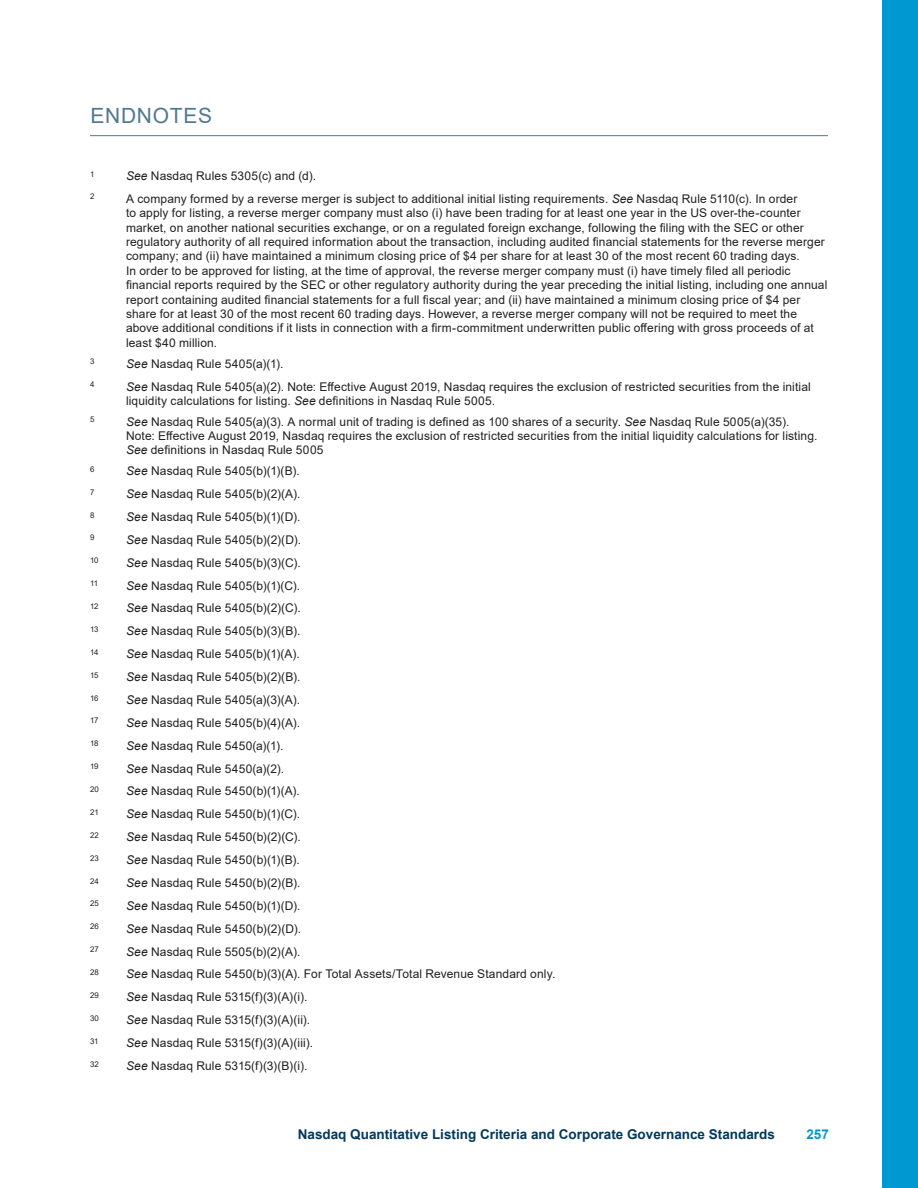
<style>
.page{position:relative;width:918px;height:1188px;background:#fff}
.page>*{position:absolute;margin:0;border:0;box-sizing:border-box;transform-origin:0 0}
.t1{font:21px "Arial";letter-spacing:.035em;color:#517891}
.t2{font:700 13.5px "Arial";color:#00395c}
.t3{font:700 13.5px "Arial";color:#0098d1}
.t4{font:12px/14.4px "Arial";letter-spacing:.01em;color:#231f20}
.t5{font:7.8px "Arial";letter-spacing:-.005em;color:#231f20}
.s1{font-style:italic}
</style>
<div class="page">
<div style="left:882px;top:0;width:36px;height:1188px;background:#0098d1"></div>
<hr style="left:90px;top:135px;width:738px;height:1px;background:#517891">
<h1 class="t1" style="left:90px;top:101px;width:123px">ENDNOTES</h1>
<p class="t5" style="left:90px;top:169px;width:6px">1</p>
<p class="t4" style="left:126px;top:169px;width:192px"><span class="s1">See</span> Nasdaq Rules 5305(c) and (d).</p>
<p class="t5" style="left:90px;top:191px;width:6px">2</p>
<p class="t4" style="left:126px;top:191px;width:703px">A company formed by a reverse merger is subject to additional initial listing requirements. <span class="s1">See</span> Nasdaq Rule 5110(c). In order<br>to apply for listing, a reverse merger company must also (i) have been trading for at least one year in the US over-the-counter market, on another national securities exchange, or on a regulated foreign exchange, following the filing with the SEC or other regulatory authority of all required information about the transaction, including audited financial statements for the reverse merger company; and (ii) have maintained a minimum closing price of $4 per share for at least 30 of the most recent 60 trading days.<br>In order to be approved for listing, at the time of approval, the reverse merger company must (i) have timely filed all periodic financial reports required by the SEC or other regulatory authority during the year preceding the initial listing, including one annual report containing audited financial statements for a full fiscal year; and (ii) have maintained a minimum closing price of $4 per share for at least 30 of the most recent 60 trading days. However, a reverse merger company will not be required to meet the above additional conditions if it lists in connection with a firm-commitment underwritten public offering with gross proceeds of at least $40 million.</p>
<p class="t5" style="left:90px;top:356px;width:6px">3</p>
<p class="t4" style="left:126px;top:356px;width:159px"><span class="s1">See</span> Nasdaq Rule 5405(a)(1).</p>
<p class="t5" style="left:90px;top:379px;width:6px">4</p>
<p class="t4" style="left:126px;top:379px;width:686px"><span class="s1">See</span> Nasdaq Rule 5405(a)(2). Note: Effective August 2019, Nasdaq requires the exclusion of restricted securities from the initial liquidity calculations for listing. <span class="s1">See</span> definitions in Nasdaq Rule 5005.</p>
<p class="t5" style="left:90px;top:414px;width:6px">5</p>
<p class="t4" style="left:126px;top:414px;width:693px"><span class="s1">See</span> Nasdaq Rule 5405(a)(3). A normal unit of trading is defined as 100 shares of a security. <span class="s1">See</span> Nasdaq Rule 5005(a)(35).<br>Note: Effective August 2019, Nasdaq requires the exclusion of restricted securities from the initial liquidity calculations for listing.<br><span class="s1">See</span> definitions in Nasdaq Rule 5005</p>
<p class="t5" style="left:90px;top:464px;width:6px">6</p>
<p class="t4" style="left:126px;top:464px;width:175px"><span class="s1">See</span> Nasdaq Rule 5405(b)(1)(B).</p>
<p class="t5" style="left:90px;top:487px;width:6px">7</p>
<p class="t4" style="left:126px;top:487px;width:176px"><span class="s1">See</span> Nasdaq Rule 5405(b)(2)(A).</p>
<p class="t5" style="left:90px;top:509px;width:6px">8</p>
<p class="t4" style="left:126px;top:509px;width:176px"><span class="s1">See</span> Nasdaq Rule 5405(b)(1)(D).</p>
<p class="t5" style="left:90px;top:532px;width:6px">9</p>
<p class="t4" style="left:126px;top:532px;width:177px"><span class="s1">See</span> Nasdaq Rule 5405(b)(2)(D).</p>
<p class="t5" style="left:90px;top:555px;width:10px">10</p>
<p class="t4" style="left:126px;top:555px;width:176px"><span class="s1">See</span> Nasdaq Rule 5405(b)(3)(C).</p>
<p class="t5" style="left:90px;top:578px;width:10px">11</p>
<p class="t4" style="left:126px;top:578px;width:176px"><span class="s1">See</span> Nasdaq Rule 5405(b)(1)(C).</p>
<p class="t5" style="left:90px;top:601px;width:10px">12</p>
<p class="t4" style="left:126px;top:601px;width:176px"><span class="s1">See</span> Nasdaq Rule 5405(b)(2)(C).</p>
<p class="t5" style="left:90px;top:624px;width:10px">13</p>
<p class="t4" style="left:126px;top:624px;width:176px"><span class="s1">See</span> Nasdaq Rule 5405(b)(3)(B).</p>
<p class="t5" style="left:90px;top:647px;width:10px">14</p>
<p class="t4" style="left:126px;top:647px;width:175px"><span class="s1">See</span> Nasdaq Rule 5405(b)(1)(A).</p>
<p class="t5" style="left:90px;top:670px;width:10px">15</p>
<p class="t4" style="left:126px;top:670px;width:176px"><span class="s1">See</span> Nasdaq Rule 5405(b)(2)(B).</p>
<p class="t5" style="left:90px;top:692px;width:10px">16</p>
<p class="t4" style="left:126px;top:692px;width:176px"><span class="s1">See</span> Nasdaq Rule 5405(a)(3)(A).</p>
<p class="t5" style="left:90px;top:715px;width:10px">17</p>
<p class="t4" style="left:126px;top:715px;width:176px"><span class="s1">See</span> Nasdaq Rule 5405(b)(4)(A).</p>
<p class="t5" style="left:90px;top:738px;width:10px">18</p>
<p class="t4" style="left:126px;top:738px;width:159px"><span class="s1">See</span> Nasdaq Rule 5450(a)(1).</p>
<p class="t5" style="left:90px;top:761px;width:10px">19</p>
<p class="t4" style="left:126px;top:761px;width:160px"><span class="s1">See</span> Nasdaq Rule 5450(a)(2).</p>
<p class="t5" style="left:90px;top:784px;width:10px">20</p>
<p class="t4" style="left:126px;top:784px;width:175px"><span class="s1">See</span> Nasdaq Rule 5450(b)(1)(A).</p>
<p class="t5" style="left:90px;top:807px;width:10px">21</p>
<p class="t4" style="left:126px;top:807px;width:176px"><span class="s1">See</span> Nasdaq Rule 5450(b)(1)(C).</p>
<p class="t5" style="left:90px;top:830px;width:11px">22</p>
<p class="t4" style="left:126px;top:830px;width:176px"><span class="s1">See</span> Nasdaq Rule 5450(b)(2)(C).</p>
<p class="t5" style="left:90px;top:853px;width:10px">23</p>
<p class="t4" style="left:126px;top:853px;width:175px"><span class="s1">See</span> Nasdaq Rule 5450(b)(1)(B).</p>
<p class="t5" style="left:90px;top:875px;width:10px">24</p>
<p class="t4" style="left:126px;top:875px;width:176px"><span class="s1">See</span> Nasdaq Rule 5450(b)(2)(B).</p>
<p class="t5" style="left:90px;top:898px;width:10px">25</p>
<p class="t4" style="left:126px;top:898px;width:176px"><span class="s1">See</span> Nasdaq Rule 5450(b)(1)(D).</p>
<p class="t5" style="left:90px;top:921px;width:10px">26</p>
<p class="t4" style="left:126px;top:921px;width:177px"><span class="s1">See</span> Nasdaq Rule 5450(b)(2)(D).</p>
<p class="t5" style="left:90px;top:944px;width:10px">27</p>
<p class="t4" style="left:126px;top:944px;width:176px"><span class="s1">See</span> Nasdaq Rule 5505(b)(2)(A).</p>
<p class="t5" style="left:90px;top:967px;width:10px">28</p>
<p class="t4" style="left:126px;top:967px;width:431px"><span class="s1">See</span> Nasdaq Rule 5450(b)(3)(A). For Total Assets/Total Revenue Standard only.</p>
<p class="t5" style="left:90px;top:990px;width:10px">29</p>
<p class="t4" style="left:126px;top:990px;width:183px"><span class="s1">See</span> Nasdaq Rule 5315(f)(3)(A)(i).</p>
<p class="t5" style="left:90px;top:1013px;width:11px">30</p>
<p class="t4" style="left:126px;top:1013px;width:186px"><span class="s1">See</span> Nasdaq Rule 5315(f)(3)(A)(ii).</p>
<p class="t5" style="left:90px;top:1036px;width:10px">31</p>
<p class="t4" style="left:126px;top:1036px;width:189px"><span class="s1">See</span> Nasdaq Rule 5315(f)(3)(A)(iii).</p>
<p class="t5" style="left:90px;top:1058px;width:10px">32</p>
<p class="t4" style="left:126px;top:1058px;width:183px"><span class="s1">See</span> Nasdaq Rule 5315(f)(3)(B)(i).</p>
<p class="t2" style="left:298px;top:1125px;width:479px">Nasdaq Quantitative Listing Criteria and Corporate Governance Standards</p>
<p class="t3" style="left:806px;top:1125px;width:24px">257</p>
</div>
